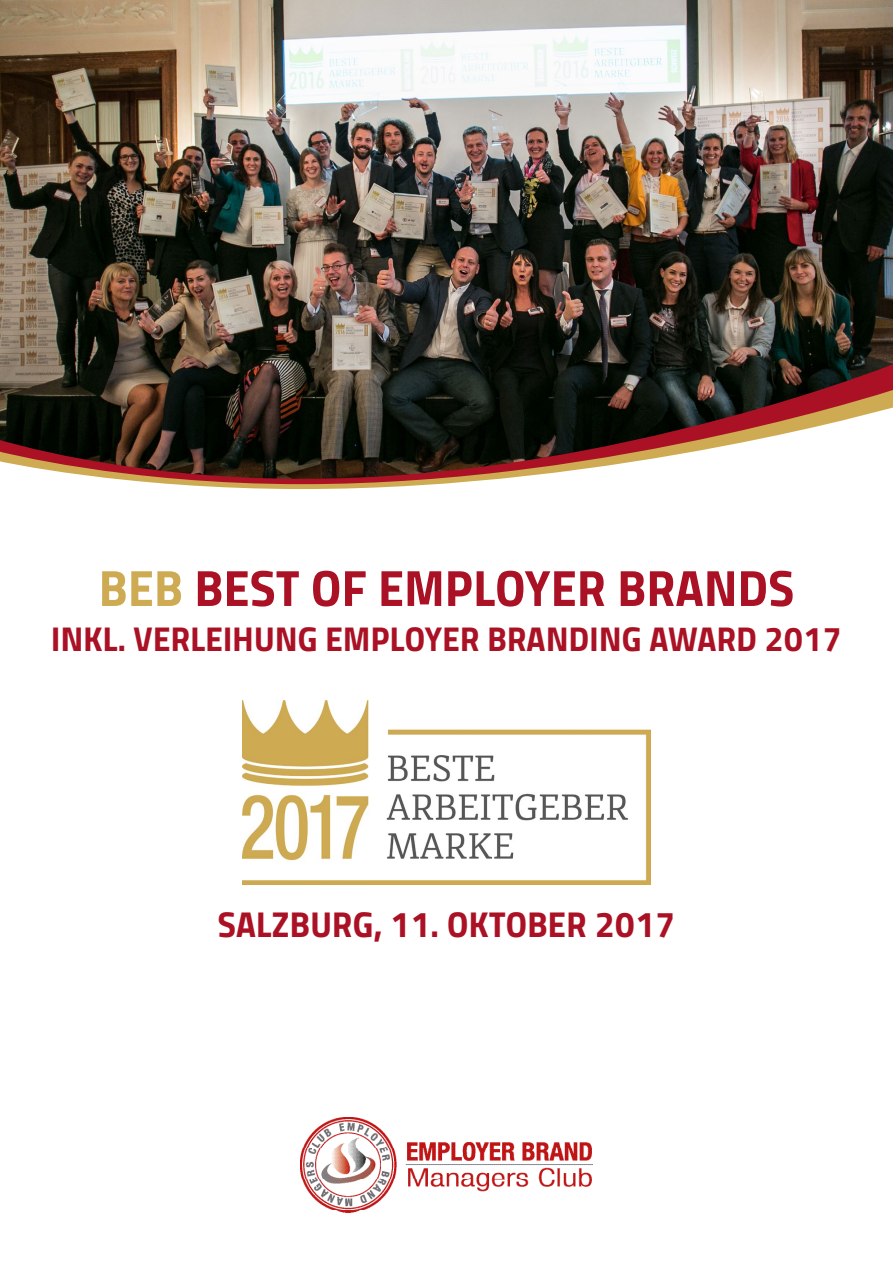
<style>
.page{position:relative;width:893px;height:1263px;background:#fff}
.page>*{position:absolute;margin:0;border:0;box-sizing:border-box;transform-origin:0 0}
.t1{font:51px "Titillium Bold Upright";letter-spacing:.01em;color:#aa1124}
.t2{font:36px "Titillium Bold Upright";letter-spacing:.01em;color:#aa1124}
.t3{font:34.5px "Titillium Bold Upright";letter-spacing:.01em;color:#aa1124}
.s1{color:#ceab52}
</style>
<div class="page">
<img style="left:0;top:0;width:893px;height:359px">
<svg style="left:0;top:359px;width:893px;height:27px;background:#332e26"></svg>
<svg style="left:0;top:386px;width:893px;height:18px;background:#38281f"></svg>
<svg style="left:0;top:404px;width:893px;height:85px"></svg>
<img style="left:301px;top:1117px;width:291px;height:95px">
<img style="left:243px;top:700px;width:407px;height:184px">
<h1 class="t1" style="left:99px;top:548px;width:697px"><span class="s1">BEB</span> BEST OF EMPLOYER BRANDS</h1>
<p class="t3" style="left:51px;top:612px;width:792px">INKL. VERLEIHUNG EMPLOYER BRANDING AWARD 2017</p>
<p class="t2" style="left:218px;top:896px;width:459px">SALZBURG, 11. OKTOBER 2017</p>
</div>
